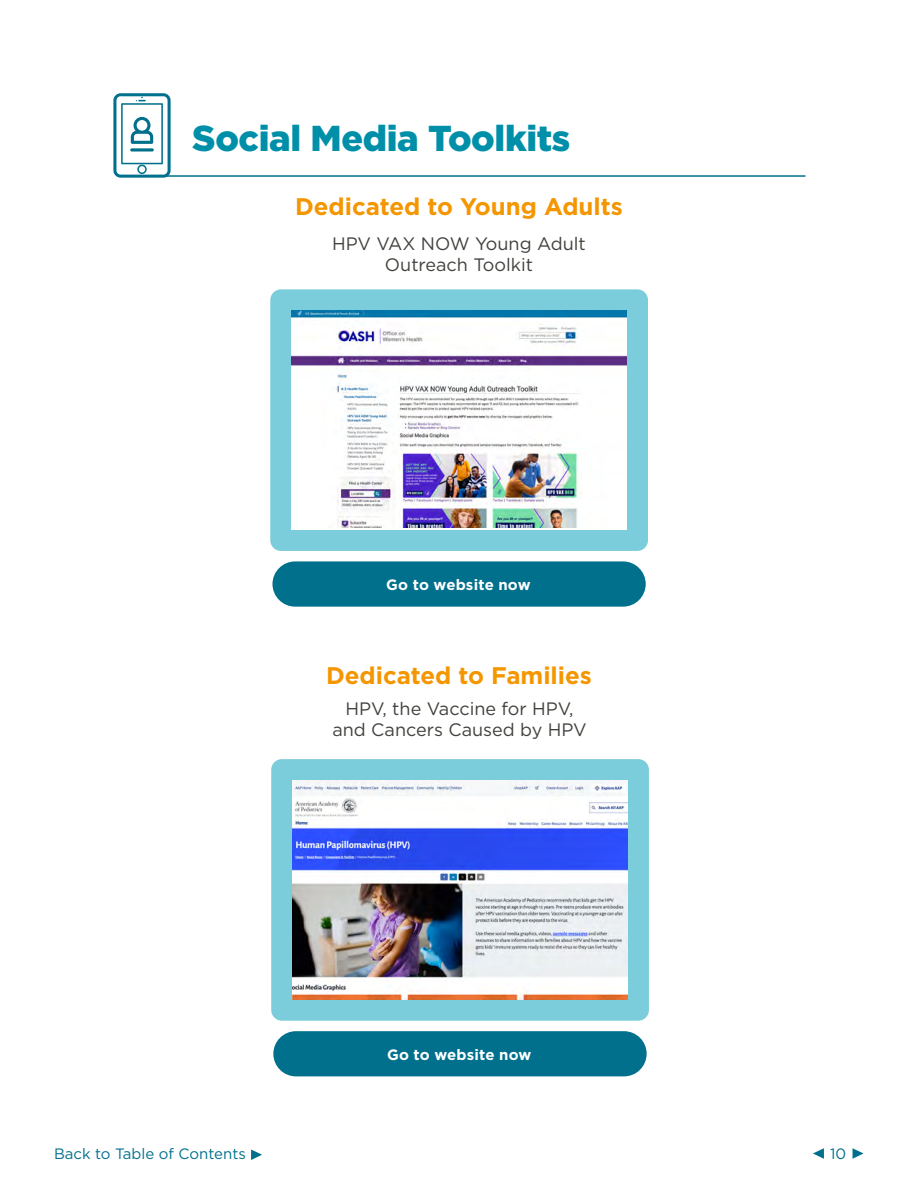
<style>
.page{position:relative;width:918px;height:1188px;background:#fff}
.page>*{position:absolute;margin:0;border:0;box-sizing:border-box;transform-origin:0 0}
.t1{font:900 36px "Gotham";letter-spacing:-.01em;color:#008fa8}
.t2{font:700 24px "Gotham";color:#f49600}
.t3{font:18px/21px "Gotham";color:#42413d;text-align:center}
.t4{font:700 15px "Gotham";letter-spacing:.01em;color:#fff}
.t5{font:15px "Gotham";color:#00708c}
</style>
<div class="page">
<svg style="left:853px;top:1148px;width:10px;height:11px"></svg>
<svg style="left:813px;top:1148px;width:11px;height:11px"></svg>
<svg style="left:251px;top:1150px;width:11px;height:10px"></svg>
<hr style="left:122px;top:175px;width:684px;height:2px;background:#00708c">
<div style="left:271px;top:560px;width:376px;height:48px;background:#00708c;border-radius:24px"></div>
<div style="left:270px;top:559px;width:378px;height:50px;border:2px solid #fff;border-radius:24px"></div>
<div style="left:272px;top:1030px;width:376px;height:48px;background:#00708c;border-radius:24px"></div>
<div style="left:271px;top:1029px;width:378px;height:50px;border:2px solid #fff;border-radius:24px"></div>
<svg style="left:271px;top:759px;width:378px;height:262px;background:#7fccd9"></svg>
<svg style="left:270px;top:289px;width:378px;height:262px;background:#7fcedb"></svg>
<img style="left:293px;top:781px;width:335px;height:218px">
<img style="left:292px;top:311px;width:335px;height:217px">
<svg style="left:113px;top:93px;width:58px;height:85px"></svg>
<h1 class="t1" style="left:192px;top:113px;width:380px">Social Media Toolkits</h1>
<h2 class="t2" style="left:295px;top:190px;width:329px">Dedicated to Young Adults</h2>
<p class="t3" style="left:332px;top:233px;width:255px">HPV VAX NOW Young Adult<br>Outreach Toolkit</p>
<p class="t4" style="left:386px;top:575px;width:146px">Go to website now</p>
<h2 class="t2" style="left:326px;top:659px;width:267px">Dedicated to Families</h2>
<p class="t3" style="left:332px;top:698px;width:256px">HPV, the Vaccine for HPV, and Cancers Caused by HPV</p>
<p class="t4" style="left:387px;top:1045px;width:146px">Go to website now</p>
<p class="t5" style="left:54px;top:1144px;width:193px">Back to Table of Contents</p>
<p class="t5" style="left:830px;top:1144px;width:18px">10</p>
</div>
